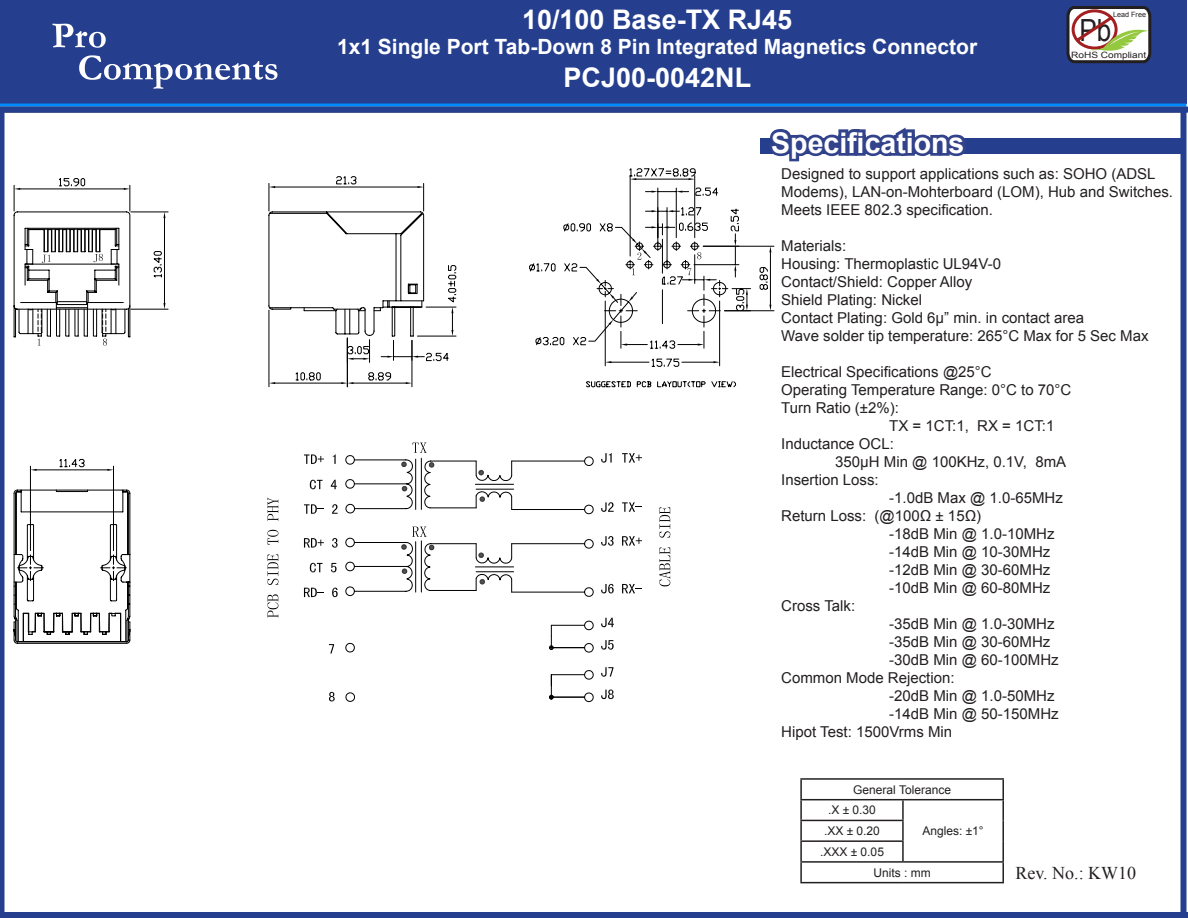
<style>
.page{position:relative;width:1188px;height:918px;background:#fff}
.page>*{position:absolute;margin:0;border:0;box-sizing:border-box;transform-origin:0 0}
.t1{font:30.6px "Arial";color:#231f20;scale:.85 1}
.t2{font:700 28.5px "Arial";color:#fff}
.t3{font:700 27px "Arial";color:#fff}
.t4{font:700 21px "Arial";color:#fff}
.t5{font:18px "Times New Roman";color:#231f20}
.t6{font:15px/18px "Arial";color:#231f20}
.t7{font:12px "Arial";color:#231f20}
.t8{font:8.7px "Arial";color:#231f20;scale:1.16 1}
.t9{font:7.2px "Arial";color:#231f20}
</style>
<div class="page">
<div style="left:760px;top:138px;width:426px;height:16px;background:#253f8e"></div>
<div style="left:0;top:0;width:1186px;height:104px;background:#253f8e"></div>
<svg style="left:52px;top:24px;width:54px;height:24px"></svg>
<svg style="left:79px;top:55px;width:199px;height:34px"></svg>
<svg style="left:769px;top:127px;width:197px;height:35px"></svg>
<hr style="left:0;top:104px;width:1186px;height:3px;background:#008bff">
<div style="left:0;top:107px;width:1188px;height:6px;background:#253f8e"></div>
<div style="left:0;top:912px;width:1188px;height:6px;background:#253f8e"></div>
<hr style="left:0;top:108px;width:4px;height:810px;background:#253f8e">
<svg style="left:1066px;top:6px;width:86px;height:58px;background:#c2bab3"></svg>
<div style="left:1180px;top:108px;width:6px;height:810px;background:#253f8e"></div>
<hr style="left:800px;top:778px;width:103px;height:2px;background:#231f20">
<svg style="left:800px;top:780px;width:2px;height:19px"></svg>
<hr style="left:903px;top:778px;width:101px;height:2px;background:#231f20">
<svg style="left:1002px;top:780px;width:2px;height:19px"></svg>
<hr style="left:800px;top:799px;width:103px;height:1px;background:#231f20">
<hr style="left:800px;top:800px;width:2px;height:20px;background:#231f20">
<hr style="left:903px;top:799px;width:101px;height:1px;background:#231f20">
<hr style="left:902px;top:800px;width:2px;height:20px;background:#231f20">
<hr style="left:1002px;top:800px;width:2px;height:20px;background:#231f20">
<hr style="left:800px;top:820px;width:104px;height:1px;background:#231f20">
<hr style="left:1002px;top:820px;width:2px;height:21px;background:#231f20">
<hr style="left:800px;top:840px;width:104px;height:2px;background:#231f20">
<svg style="left:902px;top:821px;width:2px;height:40px"></svg>
<hr style="left:1002px;top:841px;width:2px;height:20px;background:#231f20">
<hr style="left:800px;top:861px;width:103px;height:2px;background:#231f20">
<svg style="left:800px;top:821px;width:2px;height:61px"></svg>
<hr style="left:903px;top:861px;width:101px;height:2px;background:#231f20">
<svg style="left:1002px;top:863px;width:2px;height:19px"></svg>
<hr style="left:800px;top:882px;width:103px;height:1px;background:#231f20">
<hr style="left:903px;top:882px;width:101px;height:1px;background:#231f20">
<svg style="left:14px;top:178px;width:116px;height:466px"></svg>
<svg style="left:23px;top:183px;width:314px;height:459px"></svg>
<svg style="left:124px;top:176px;width:301px;height:52px"></svg>
<hr style="left:770px;top:252px;width:1px;height:53px;background:#000">
<hr style="left:725px;top:310px;width:49px;height:1px;background:#000">
<hr style="left:703px;top:246px;width:71px;height:1px;background:#000">
<svg style="left:20px;top:228px;width:748px;height:109px"></svg>
<svg style="left:42px;top:255px;width:9px;height:8px"></svg>
<svg style="left:94px;top:254px;width:9px;height:8px"></svg>
<svg style="left:56px;top:331px;width:680px;height:161px"></svg>
<svg style="left:529px;top:168px;width:222px;height:199px"></svg>
<svg style="left:38px;top:339px;width:3px;height:7px"></svg>
<svg style="left:103px;top:339px;width:4px;height:7px"></svg>
<svg style="left:304px;top:454px;width:20px;height:10px"></svg>
<svg style="left:333px;top:454px;width:3px;height:10px"></svg>
<svg style="left:310px;top:480px;width:13px;height:9px"></svg>
<svg style="left:331px;top:480px;width:6px;height:9px"></svg>
<svg style="left:304px;top:504px;width:20px;height:10px"></svg>
<svg style="left:332px;top:504px;width:6px;height:10px"></svg>
<svg style="left:304px;top:538px;width:20px;height:10px"></svg>
<svg style="left:332px;top:538px;width:6px;height:10px"></svg>
<svg style="left:310px;top:563px;width:13px;height:9px"></svg>
<svg style="left:331px;top:563px;width:6px;height:9px"></svg>
<svg style="left:304px;top:588px;width:20px;height:9px"></svg>
<svg style="left:332px;top:588px;width:6px;height:9px"></svg>
<svg style="left:601px;top:453px;width:11px;height:10px"></svg>
<svg style="left:622px;top:453px;width:20px;height:10px"></svg>
<svg style="left:601px;top:502px;width:13px;height:10px"></svg>
<svg style="left:622px;top:502px;width:20px;height:10px"></svg>
<svg style="left:601px;top:536px;width:13px;height:10px"></svg>
<svg style="left:622px;top:536px;width:20px;height:10px"></svg>
<svg style="left:601px;top:584px;width:13px;height:9px"></svg>
<svg style="left:622px;top:584px;width:20px;height:9px"></svg>
<svg style="left:601px;top:618px;width:13px;height:9px"></svg>
<svg style="left:601px;top:640px;width:13px;height:10px"></svg>
<svg style="left:601px;top:667px;width:12px;height:10px"></svg>
<svg style="left:601px;top:690px;width:13px;height:9px"></svg>
<svg style="left:329px;top:644px;width:5px;height:10px"></svg>
<svg style="left:329px;top:692px;width:6px;height:9px"></svg>
<svg style="left:267px;top:594px;width:11px;height:24px"></svg>
<svg style="left:267px;top:554px;width:11px;height:31px"></svg>
<svg style="left:267px;top:530px;width:11px;height:15px"></svg>
<svg style="left:268px;top:498px;width:10px;height:23px"></svg>
<svg style="left:659px;top:547px;width:11px;height:39px"></svg>
<svg style="left:659px;top:507px;width:11px;height:31px"></svg>
<svg style="left:345px;top:443px;width:249px;height:259px"></svg>
<p class="t3" style="left:522px;top:2px;width:272px">10/100 Base-TX RJ45</p>
<p class="t4" style="left:337px;top:33px;width:642px">1x1 Single Port Tab-Down 8 Pin Integrated Magnetics Connector</p>
<p class="t3" style="left:564px;top:59px;width:189px">PCJ00-0042NL</p>
<p class="t2" style="left:771px;top:124px;width:195px">Specifications</p>
<p class="t9" style="left:1113px;top:9px;width:35px">Lead Free</p>
<h1 class="t1" style="left:1079px;top:10px;width:39px">Pb</h1>
<p class="t8" style="left:1071px;top:49px;width:66px">RoHS Compliant</p>
<p class="t6" style="left:781px;top:165px;width:393px">Designed to support applications such as: SOHO (ADSL<br>Modems), LAN-on-Mohterboard (LOM), Hub and Switches.</p>
<p class="t6" style="left:781px;top:201px;width:213px">Meets IEEE 802.3 specification.</p>
<p class="t6" style="left:781px;top:237px;width:67px">Materials:</p>
<p class="t6" style="left:781px;top:255px;width:221px">Housing: Thermoplastic UL94V-0</p>
<p class="t6" style="left:781px;top:273px;width:192px">Contact/Shield: Copper Alloy</p>
<p class="t6" style="left:781px;top:291px;width:142px">Shield Plating: Nickel</p>
<p class="t6" style="left:781px;top:309px;width:304px">Contact Plating: Gold 6µ” min. in contact area</p>
<p class="t6" style="left:781px;top:327px;width:369px">Wave solder tip temperature: 265°C Max for 5 Sec Max</p>
<p class="t6" style="left:781px;top:363px;width:212px">Electrical Specifications @25°C</p>
<p class="t6" style="left:781px;top:381px;width:292px">Operating Temperature Range: 0°C to 70°C</p>
<p class="t6" style="left:781px;top:399px;width:119px">Turn Ratio (±2%):</p>
<p class="t6" style="left:889px;top:417px;width:167px">TX = 1CT:1, RX = 1CT:1</p>
<p class="t6" style="left:781px;top:435px;width:114px">Inductance OCL:</p>
<p class="t6" style="left:835px;top:453px;width:232px">350µH Min @ 100KHz, 0.1V, 8mA</p>
<p class="t6" style="left:781px;top:471px;width:99px">Insertion Loss:</p>
<p class="t6" style="left:889px;top:489px;width:175px">-1.0dB Max @ 1.0-65MHz</p>
<p class="t6" style="left:781px;top:507px;width:201px">Return Loss: (@100Ω ± 15Ω)</p>
<p class="t6" style="left:889px;top:525px;width:167px">-18dB Min @ 1.0-10MHz</p>
<p class="t6" style="left:889px;top:543px;width:163px">-14dB Min @ 10-30MHz</p>
<p class="t6" style="left:889px;top:561px;width:163px">-12dB Min @ 30-60MHz</p>
<p class="t6" style="left:889px;top:579px;width:163px">-10dB Min @ 60-80MHz</p>
<p class="t6" style="left:781px;top:597px;width:75px">Cross Talk:</p>
<p class="t6" style="left:889px;top:615px;width:167px">-35dB Min @ 1.0-30MHz</p>
<p class="t6" style="left:889px;top:633px;width:163px">-35dB Min @ 30-60MHz</p>
<p class="t6" style="left:889px;top:651px;width:171px">-30dB Min @ 60-100MHz</p>
<p class="t6" style="left:781px;top:669px;width:175px">Common Mode Rejection:</p>
<p class="t6" style="left:889px;top:687px;width:167px">-20dB Min @ 1.0-50MHz</p>
<p class="t6" style="left:889px;top:705px;width:171px">-14dB Min @ 50-150MHz</p>
<p class="t6" style="left:781px;top:723px;width:172px">Hipot Test: 1500Vrms Min</p>
<p class="t7" style="left:853px;top:782px;width:99px">General Tolerance</p>
<p class="t7" style="left:828px;top:802px;width:49px">.X ± 0.30</p>
<p class="t7" style="left:824px;top:823px;width:57px">.XX ± 0.20</p>
<p class="t7" style="left:922px;top:823px;width:63px">Angles: ±1°</p>
<p class="t7" style="left:820px;top:844px;width:65px">.XXX ± 0.05</p>
<p class="t7" style="left:873px;top:865px;width:59px">Units : mm</p>
<p class="t5" style="left:1016px;top:861px;width:122px">Rev. No.: KW10</p>
</div>
